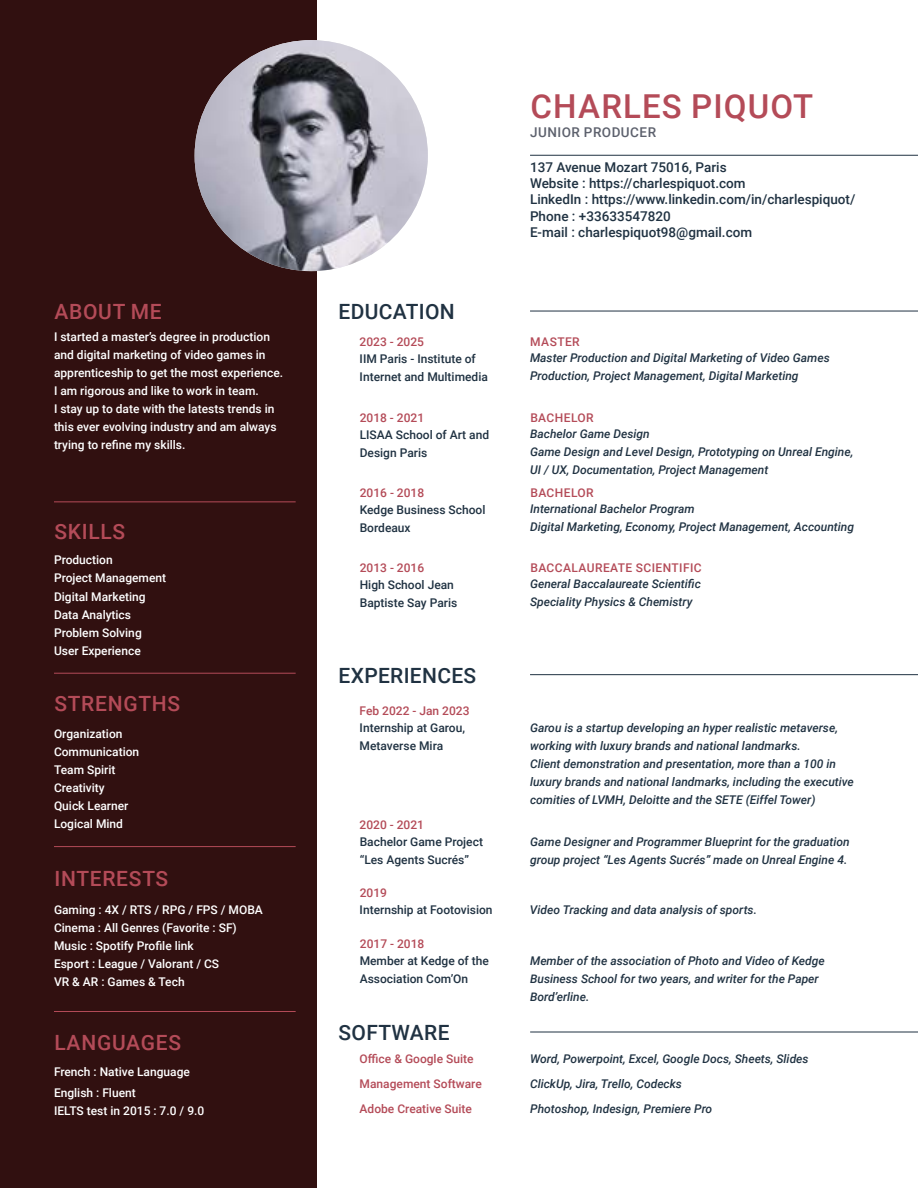
<style>
.page{position:relative;width:918px;height:1188px;background:#fff}
.page>*{position:absolute;margin:0;border:0;box-sizing:border-box;transform-origin:0 0}
.t1{font:500 33px "Roboto";letter-spacing:.035em;color:#b44b58}
.t2{font:500 21px "Roboto";letter-spacing:.035em;color:#b44b58}
.t3{font:500 21px "Roboto";letter-spacing:.015em;color:#203242}
.t4{font:500 13.5px/16.2px "Roboto";color:#203242}
.t5{font:500 13.5px "Roboto";letter-spacing:.035em;color:#5d616d}
.t6{font:italic 500 12px/18px "Roboto";color:#203242}
.t7{font:500 12px/18px "Roboto";color:#fff}
.t8{font:500 12px/18px "Roboto";color:#203242}
.t9{font:500 12px/24.8px "Roboto";color:#b44b58}
.t10{font:500 12px "Roboto";letter-spacing:.035em;color:#b44b58}
</style>
<div class="page">
<div style="left:0;top:0;width:317px;height:1188px;background:#311010"></div>
<img style="left:195px;top:40px;width:233px;height:231px">
<hr style="left:530px;top:155px;width:388px;height:1px;background:#203242">
<hr style="left:530px;top:674px;width:388px;height:1px;background:#203242">
<hr style="left:54px;top:1011px;width:242px;height:1px;background:#b44b58">
<hr style="left:54px;top:846px;width:242px;height:1px;background:#b44b58">
<hr style="left:54px;top:673px;width:242px;height:1px;background:#b44b58">
<hr style="left:54px;top:501px;width:242px;height:1px;background:#b44b58">
<hr style="left:530px;top:1032px;width:388px;height:1px;background:#203242">
<hr style="left:530px;top:311px;width:388px;height:1px;background:#203242">
<h2 class="t2" style="left:54px;top:296px;width:109px">ABOUT ME</h2>
<p class="t7" style="left:54px;top:328px;width:231px">I started a master’s degree in production and digital marketing of video games in apprenticeship to get the most experience.<br>I am rigorous and like to work in team.<br>I stay up to date with the latests trends in this ever evolving industry and am always trying to refine my skills.</p>
<h2 class="t2" style="left:54px;top:517px;width:72px">SKILLS</h2>
<p class="t7" style="left:54px;top:551px;width:60px">Production</p>
<p class="t7" style="left:54px;top:569px;width:114px">Project Management</p>
<p class="t7" style="left:54px;top:587px;width:93px">Digital Marketing</p>
<p class="t7" style="left:54px;top:605px;width:79px">Data Analytics</p>
<p class="t7" style="left:54px;top:623px;width:89px">Problem Solving<br>User Experience</p>
<h2 class="t2" style="left:54px;top:688px;width:127px">STRENGTHS</h2>
<p class="t7" style="left:54px;top:724px;width:70px">Organization</p>
<p class="t7" style="left:54px;top:742px;width:87px">Communication</p>
<p class="t7" style="left:54px;top:760px;width:63px">Team Spirit</p>
<p class="t7" style="left:54px;top:778px;width:52px">Creativity</p>
<p class="t7" style="left:54px;top:796px;width:76px">Quick Learner<br>Logical Mind</p>
<h2 class="t2" style="left:54px;top:864px;width:115px">INTERESTS</h2>
<p class="t7" style="left:54px;top:900px;width:210px">Gaming : 4X / RTS / RPG / FPS / MOBA</p>
<p class="t7" style="left:54px;top:918px;width:184px">Cinema : All Genres (Favorite : SF)</p>
<p class="t7" style="left:54px;top:936px;width:141px">Music : Spotify Profile link</p>
<p class="t7" style="left:54px;top:954px;width:167px">Esport : League / Valorant / CS</p>
<p class="t7" style="left:54px;top:972px;width:132px">VR &amp; AR : Games &amp; Tech</p>
<h2 class="t2" style="left:54px;top:1028px;width:128px">LANGUAGES</h2>
<p class="t7" style="left:54px;top:1061px;width:137px;line-height:20.5px">French : Native Language<br>English : Fluent</p>
<p class="t7" style="left:54px;top:1101px;width:152px">IELTS test in 2015 : 7.0 / 9.0</p>
<h2 class="t3" style="left:339px;top:296px;width:118px">EDUCATION</h2>
<h1 class="t1" style="left:531px;top:83px;width:284px">CHARLES PIQUOT</h1>
<p class="t5" style="left:530px;top:123px;width:127px">JUNIOR PRODUCER</p>
<p class="t4" style="left:530px;top:159px;width:327px">137 Avenue Mozart 75016, Paris<br>Website : https://charlespiquot.com<br>LinkedIn : https://www.linkedin.com/in/charlespiquot/ Phone : +33633547820<br>E-mail : charlespiquot98@gmail.com</p>
<p class="t9" style="left:360px;top:328px;width:66px">2023 - 2025</p>
<p class="t9" style="left:530px;top:328px;width:51px">MASTER</p>
<p class="t8" style="left:360px;top:349px;width:130px">IIM Paris - Institute of<br>Internet and Multimedia</p>
<p class="t6" style="left:530px;top:348px;width:301px">Master Production and Digital Marketing of Video Games<br>Production, Project Management, Digital Marketing</p>
<p class="t9" style="left:360px;top:405px;width:66px">2018 - 2021</p>
<p class="t10" style="left:530px;top:409px;width:65px">BACHELOR</p>
<p class="t8" style="left:360px;top:425px;width:131px">LISAA School of Art and<br>Design Paris</p>
<p class="t6" style="left:530px;top:424px;width:325px">Bachelor Game Design<br>Game Design and Level Design, Prototyping on Unreal Engine,<br>UI / UX, Documentation, Project Management</p>
<p class="t9" style="left:360px;top:480px;width:66px">2016 - 2018</p>
<p class="t10" style="left:530px;top:484px;width:65px">BACHELOR</p>
<p class="t8" style="left:360px;top:500px;width:127px">Kedge Business School<br>Bordeaux</p>
<p class="t6" style="left:530px;top:499px;width:325px">International Bachelor Program<br>Digital Marketing, Economy, Project Management, Accounting</p>
<p class="t9" style="left:360px;top:555px;width:66px">2013 - 2016</p>
<p class="t10" style="left:530px;top:559px;width:173px">BACCALAUREATE SCIENTIFIC</p>
<p class="t8" style="left:360px;top:575px;width:99px">High School Jean<br>Baptiste Say Paris</p>
<h2 class="t3" style="left:339px;top:660px;width:139px">EXPERIENCES</h2>
<p class="t9" style="left:360px;top:698px;width:111px">Feb 2022 - Jan 2023</p>
<p class="t8" style="left:360px;top:718px;width:107px">Internship at Garou,<br>Metaverse Mira</p>
<p class="t9" style="left:360px;top:812px;width:66px">2020 - 2021</p>
<p class="t8" style="left:360px;top:832px;width:125px">Bachelor Game Project “Les Agents Sucrés”</p>
<p class="t9" style="left:360px;top:880px;width:29px">2019</p>
<p class="t8" style="left:360px;top:900px;width:134px">Internship at Footovision</p>
<p class="t9" style="left:360px;top:931px;width:66px">2017 - 2018</p>
<p class="t8" style="left:360px;top:951px;width:131px">Member at Kedge of the<br>Association Com’On</p>
<p class="t6" style="left:530px;top:574px;width:172px">General Baccalaureate Scientific<br>Speciality Physics &amp; Chemistry</p>
<p class="t6" style="left:530px;top:718px;width:325px">Garou is a startup developing an hyper realistic metaverse, working with luxury brands and national landmarks.<br>Client demonstration and presentation, more than a 100 in luxury brands and national landmarks, including the executive comities of LVMH, Deloitte and the SETE (Eiffel Tower)</p>
<p class="t6" style="left:530px;top:832px;width:321px">Game Designer and Programmer Blueprint for the graduation group project “Les Agents Sucrés” made on Unreal Engine 4.</p>
<p class="t6" style="left:530px;top:900px;width:229px">Video Tracking and data analysis of sports.</p>
<p class="t6" style="left:530px;top:951px;width:296px">Member of the association of Photo and Video of Kedge<br>Business School for two years, and writer for the Paper<br>Bord’erline.</p>
<h2 class="t3" style="left:339px;top:1018px;width:113px">SOFTWARE</h2>
<p class="t9" style="left:360px;top:1046px;width:124px">Office &amp; Google Suite<br>Management Software</p>
<p class="t6" style="left:530px;top:1046px;width:280px;line-height:24.6px">Word, Powerpoint, Excel, Google Docs, Sheets, Slides<br>ClickUp, Jira, Trello, Codecks</p>
<p class="t9" style="left:360px;top:1096px;width:114px">Adobe Creative Suite</p>
<p class="t6" style="left:530px;top:1099px;width:184px">Photoshop, Indesign, Premiere Pro</p>
</div>
